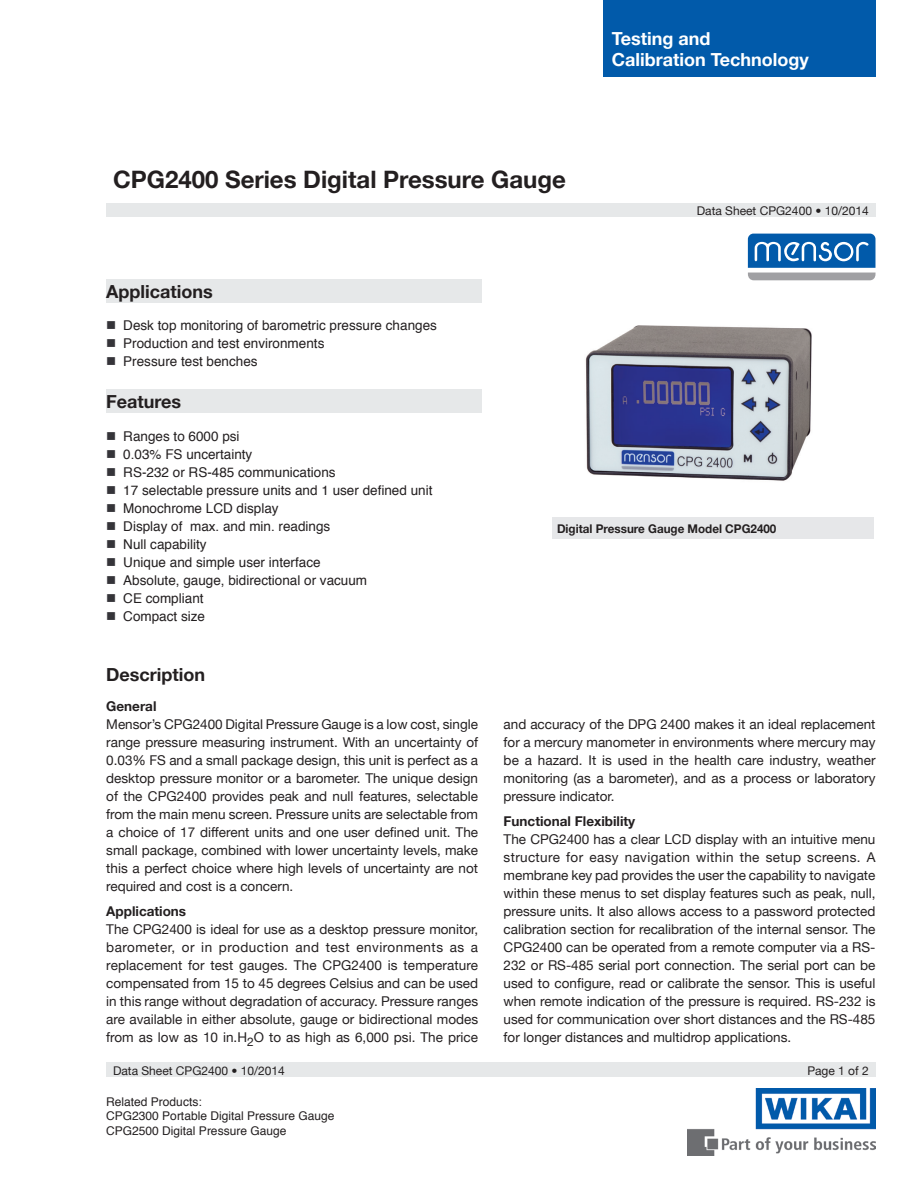
<style>
.page{position:relative;width:918px;height:1188px;background:#fff}
.page>*{position:absolute;margin:0;border:0;box-sizing:border-box;transform-origin:0 0}
.Title_of_Instrument{font:700 24px "Helvetica Neue";color:#231f20}
.Heading{font:700 18px "Helvetica Neue";color:#231f20}
.t1{font:700 18px "Helvetica Neue";color:#fff}
.Body_text{font:13.5px/18px "Helvetica Neue";color:#231f20;text-align:justify}
.t2{font:13.5px "Helvetica";color:#231f20}
.Heading-2{font:700 13.5px "Helvetica Neue";color:#231f20}
.t3{font:12px/14.4px "Helvetica";color:#231f20}
.t4{font:12px "Helvetica Neue";color:#231f20}
._03_Subheadline2{font:700 12px "Helvetica Neue";color:#231f20}
</style>
<div class="page">
<div style="left:106px;top:279px;width:376px;height:23px;background:#e6e8e9"></div>
<div style="left:106px;top:389px;width:376px;height:24px;background:#e6e8e9"></div>
<div style="left:603px;top:0;width:272px;height:77px;background:#015aaa"></div>
<div style="left:106px;top:1062px;width:769px;height:15px;background:#e6e8e9"></div>
<img style="left:688px;top:1088px;width:187px;height:68px">
<div style="left:106px;top:203px;width:769px;height:14px;background:#e6e8e9"></div>
<div style="left:553px;top:517px;width:321px;height:22px;background:#e6e7e9"></div>
<img style="left:585px;top:325px;width:227px;height:156px">
<svg style="left:748px;top:234px;width:127px;height:46px"></svg>
<p class="Title_of_Instrument" style="left:113px;top:164px;width:454px">CPG2400 Series Digital Pressure Gauge</p>
<p class="t1" style="left:612px;top:27px;width:100px">Testing and</p>
<p class="t1" style="left:612px;top:48px;width:198px">Calibration Technology</p>
<p class="t4" style="left:697px;top:203px;width:173px">Data Sheet CPG2400 • 10/2014</p>
<p class="Heading" style="left:106px;top:280px;width:108px">Applications</p>
<p class="t2" style="left:123px;top:315px;width:315px">Desk top monitoring of barometric pressure changes</p>
<p class="t2" style="left:123px;top:333px;width:203px">Production and test environments</p>
<p class="t2" style="left:123px;top:351px;width:136px">Pressure test benches</p>
<p class="Heading" style="left:106px;top:391px;width:77px">Features</p>
<p class="t2" style="left:123px;top:426px;width:118px">Ranges to 6000 psi</p>
<p class="t2" style="left:123px;top:444px;width:131px">0.03% FS uncertainty</p>
<p class="t2" style="left:123px;top:462px;width:214px">RS-232 or RS-485 communications</p>
<p class="t2" style="left:123px;top:480px;width:311px">17 selectable pressure units and 1 user defined unit</p>
<p class="t2" style="left:123px;top:498px;width:157px">Monochrome LCD display</p>
<p class="t2" style="left:123px;top:516px;width:209px">Display of max. and min. readings</p>
<p class="t2" style="left:123px;top:534px;width:85px">Null capability</p>
<p class="t2" style="left:123px;top:552px;width:199px">Unique and simple user interface</p>
<p class="t2" style="left:123px;top:570px;width:245px">Absolute, gauge, bidirectional or vacuum</p>
<p class="t2" style="left:123px;top:588px;width:82px">CE compliant</p>
<p class="t2" style="left:123px;top:606px;width:83px">Compact size</p>
<p class="Heading" style="left:106px;top:663px;width:100px">Description</p>
<p class="Heading-2" style="left:106px;top:698px;width:52px">General</p>
<p class="Body_text" style="left:106px;top:715px;width:373px">Mensor’s CPG2400 Digital Pressure Gauge is a low cost, single range pressure measuring instrument. With an uncertainty of 0.03% FS and a small package design, this unit is perfect as a desktop pressure monitor or a barometer. The unique design of the CPG2400 provides peak and null features, selectable from the main menu screen. Pressure units are selectable from a choice of 17 different units and one user defined unit. The small package, combined with lower uncertainty levels, make this a perfect choice where high levels of uncertainty are not required and cost is a concern.</p>
<p class="Heading-2" style="left:106px;top:902px;width:81px">Applications</p>
<p class="Body_text" style="left:106px;top:920px;width:373px">The CPG2400 is ideal for use as a desktop pressure monitor, barometer, or in production and test environments as a replacement for test gauges. The CPG2400 is temperature compensated from 15 to 45 degrees Celsius and can be used in this range without degradation of accuracy. Pressure ranges are available in either absolute, gauge or bidirectional modes from as low as 10 in.H<sub>2</sub>O to as high as 6,000 psi. The price</p>
<p class="_03_Subheadline2" style="left:557px;top:521px;width:221px">Digital Pressure Gauge Model CPG2400</p>
<p class="Body_text" style="left:504px;top:715px;width:373px">and accuracy of the DPG 2400 makes it an ideal replacement for a mercury manometer in environments where mercury may be a hazard. It is used in the health care industry, weather monitoring (as a barometer), and as a process or laboratory pressure indicator.</p>
<p class="Heading-2" style="left:504px;top:813px;width:133px">Functional Flexibility</p>
<p class="Body_text" style="left:504px;top:830px;width:373px">The CPG2400 has a clear LCD display with an intuitive menu structure for easy navigation within the setup screens. A membrane key pad provides the user the capability to navigate within these menus to set display features such as peak, null, pressure units. It also allows access to a password protected calibration section for recalibration of the internal sensor. The CPG2400 can be operated from a remote computer via a RS-232 or RS-485 serial port connection. The serial port can be used to configure, read or calibrate the sensor. This is useful when remote indication of the pressure is required. RS-232 is used for communication over short distances and the RS-485 for longer distances and multidrop applications.</p>
<p class="t4" style="left:113px;top:1063px;width:173px">Data Sheet CPG2400 • 10/2014</p>
<p class="t4" style="left:807px;top:1063px;width:63px">Page 1 of 2</p>
<p class="t3" style="left:106px;top:1095px;width:230px">Related Products:<br>CPG2300 Portable Digital Pressure Gauge</p>
<p class="t3" style="left:106px;top:1124px;width:182px">CPG2500 Digital Pressure Gauge</p>
</div>
